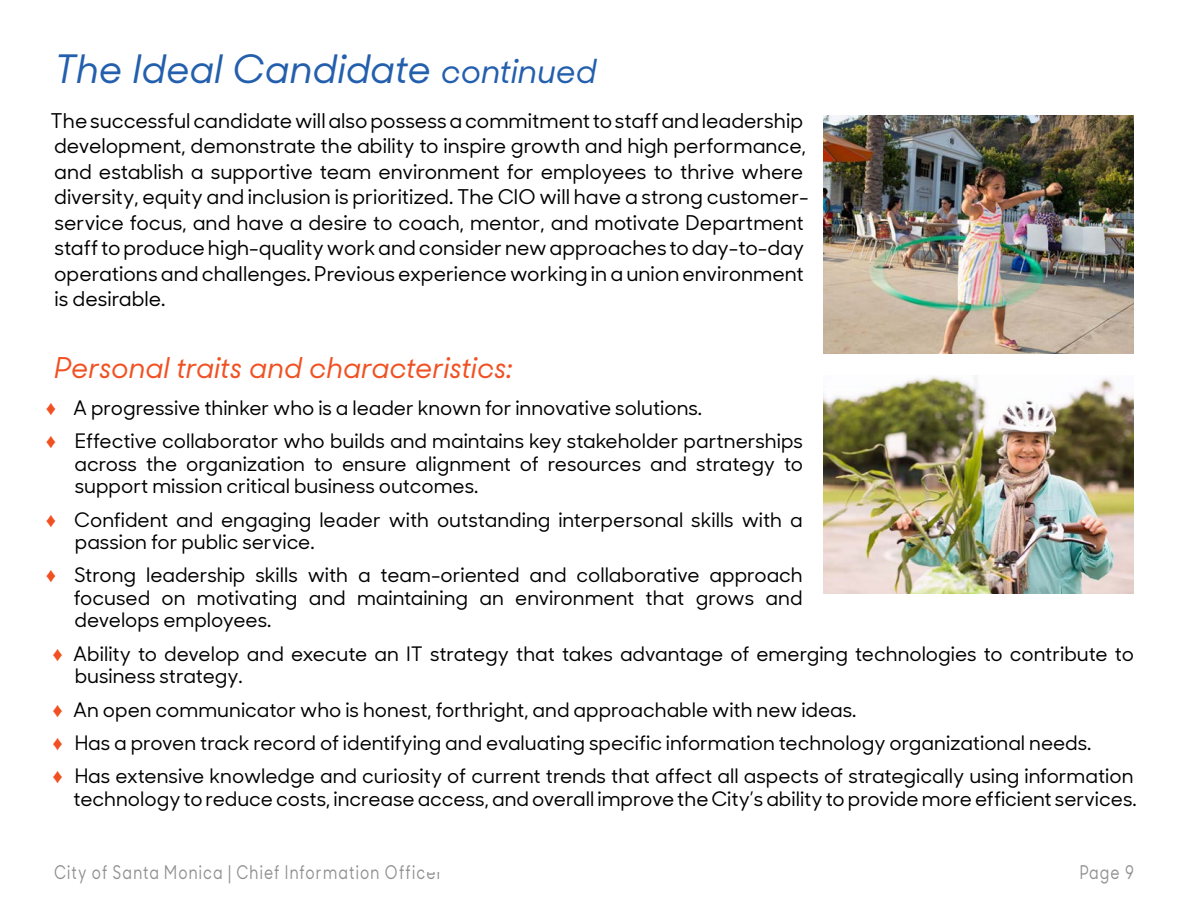
<style>
.page{position:relative;width:1188px;height:918px;background:#fff}
.page>*{position:absolute;margin:0;border:0;box-sizing:border-box;transform-origin:0 0}
.RA_Major_Heading{font:italic 500 39px "Santa Monica Sharp";color:#235fad}
.RA_Minor_Heading{font:italic 500 28.5px "Santa Monica Sharp";color:#f15122}
.t1{font:500 20.25px/25.5px "Santa Monica Sharp";color:#000}
.t2{font:500 19.8px/22.5px "Santa Monica Sharp";color:#000;text-align:justify}
.t3{font:500 18.75px "Santa Monica Sharp";letter-spacing:.08em;color:#231f20;scale:.8 1}
.s1{font-size:33px}
.s2{font-family:"Franklin Gothic";font-weight:400;color:#f15122}
</style>
<div class="page">
<img style="left:824px;top:116px;width:310px;height:238px">
<img style="left:824px;top:375px;width:310px;height:219px">
<p class="RA_Major_Heading" style="left:54px;top:37px;width:544px">The Ideal Candidate <span class="s1">continued</span></p>
<p class="t1" style="left:51px;top:107px;width:760px">The successful candidate will also possess a commitment to staff and leadership development, demonstrate the ability to inspire growth and high performance, and establish a supportive team environment for employees to thrive where diversity, equity and inclusion is prioritized. The CIO will have a strong customer&shy;service focus, and have a desire to coach, mentor, and motivate Department staff to produce high-quality work and consider new approaches to day-to-day operations and challenges. Previous experience working in a union environment is desirable.</p>
<p class="RA_Minor_Heading" style="left:54px;top:344px;width:460px">Personal traits and characteristics:</p>
<p class="t2" style="left:45px;top:396px;width:659px"><span class="s2">♦</span> A progressive thinker who is a leader known for innovative solutions.</p>
<p class="t2" style="left:75px;top:429px;width:730px;text-indent:-30px"><span class="s2">♦</span> Effective collaborator who builds and maintains key stakeholder partnerships across the organization to ensure alignment of resources and strategy to support mission critical business outcomes.</p>
<p class="t2" style="left:75px;top:507px;width:729px;text-indent:-30px"><span class="s2">♦</span> Confident and engaging leader with outstanding interpersonal skills with a passion for public service.</p>
<p class="t2" style="left:74px;top:563px;width:730px;text-indent:-29px"><span class="s2">♦</span> Strong leadership skills with a team-oriented and collaborative approach focused on motivating and maintaining an environment that grows and develops employees.</p>
<p class="t2" style="left:75px;top:642px;width:1061px;text-indent:-24px"><span class="s2">♦</span> Ability to develop and execute an IT strategy that takes advantage of emerging technologies to contribute to business strategy.</p>
<p class="t2" style="left:51px;top:697px;width:807px"><span class="s2">♦</span> An open communicator who is honest, forthright, and approachable with new ideas.</p>
<p class="t2" style="left:51px;top:731px;width:1042px"><span class="s2">♦</span> Has a proven track record of identifying and evaluating specific information technology organizational needs.</p>
<p class="t2" style="left:51px;top:764px;width:1087px;text-align:right"><span class="s2">♦</span> Has extensive knowledge and curiosity of current trends that affect all aspects of strategically using information technology to reduce costs, increase access, and overall improve the City’s ability to provide more efficient services.</p>
<p class="t3" style="left:54px;top:859px;width:487px">City of Santa Monica | Chief Information Officer</p>
<p class="t3" style="left:1079px;top:859px;width:70px">Page 9</p>
</div>
